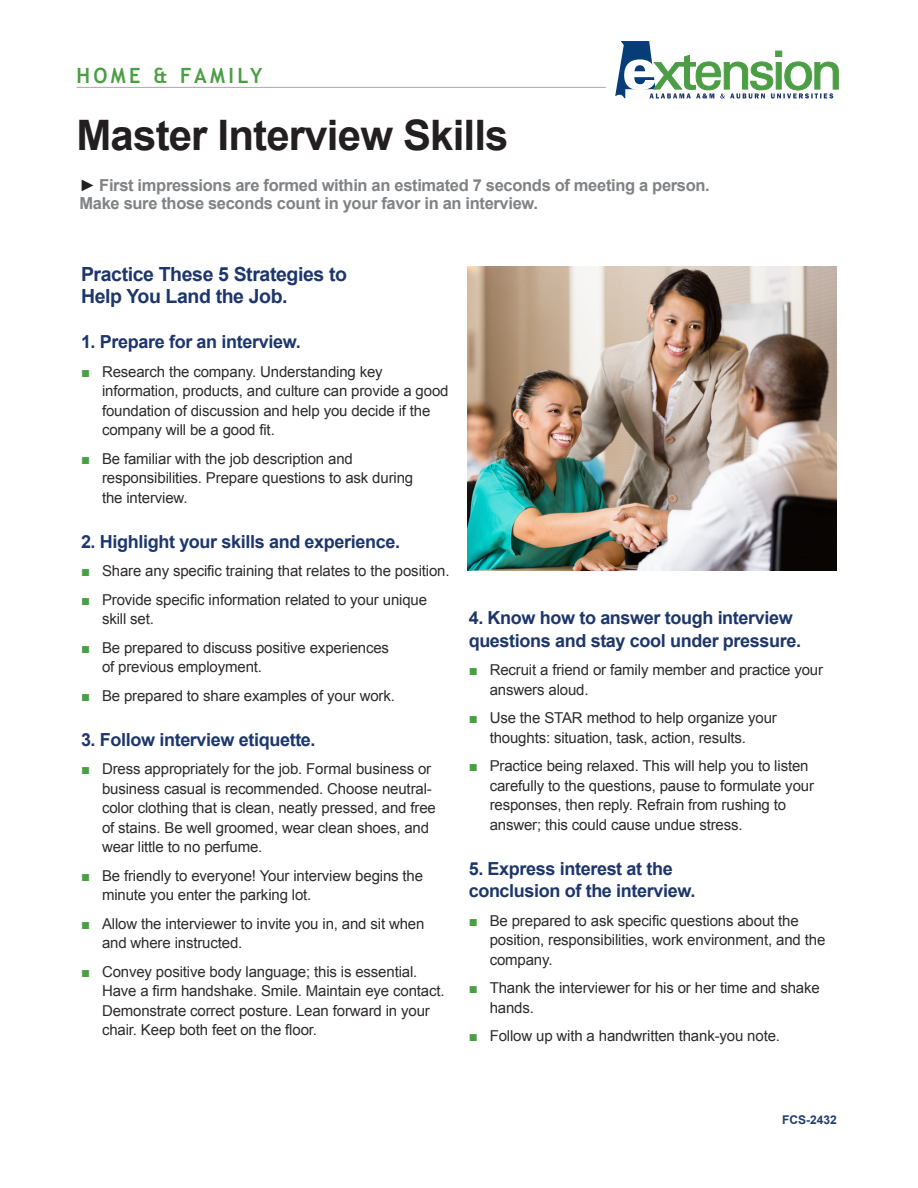
<style>
.page{position:relative;width:918px;height:1188px;background:#fff}
.page>*{position:absolute;margin:0;border:0;box-sizing:border-box;transform-origin:0 0}
.t1{font:700 42px "Arial";letter-spacing:-.02em;color:#231f20}
.t2{font:700 21px "Trebuchet MS";letter-spacing:.17em;color:#4c9e45;scale:.95 1}
.t3{font:700 19.5px/22.5px "Arial";letter-spacing:-.02em;color:#1d366c}
.t4{font:700 18px/22.5px "Arial";letter-spacing:-.02em;color:#1d366c}
.t5{font:700 16.5px/18px "Arial";letter-spacing:-.02em;color:#808285}
.t6{font:15px/19.5px "Arial";letter-spacing:-.01em;color:#2e2b2c}
.t7{font:700 12px "Arial";color:#1f3b70}
.s1{color:#231f20}
.s2{color:#4c9e45}
</style>
<div class="page">
<svg style="left:615px;top:41px;width:224px;height:58px"></svg>
<hr style="left:76px;top:87px;width:530px;height:1px;background:#231f20">
<img style="left:468px;top:267px;width:369px;height:303px">
<h2 class="t2" style="left:76px;top:62px;width:197px">HOME &amp; FAMILY</h2>
<h1 class="t1" style="left:76px;top:108px;width:434px">Master Interview Skills</h1>
<p class="t5" style="left:80px;top:177px;width:632px"><span class="s1">►</span> First impressions are formed within an estimated 7 seconds of meeting a person.<br>Make sure those seconds count in your favor in an interview.</p>
<h3 class="t3" style="left:81px;top:264px;width:268px">Practice These 5 Strategies to<br>Help You Land the Job.</h3>
<p class="t4" style="left:81px;top:331px;width:221px">1. Prepare for an interview.</p>
<p class="t6" style="left:102px;top:362px;width:348px;text-indent:-21px"><span class="s2">■</span> Research the company. Understanding key information, products, and culture can provide a good foundation of discussion and help you decide if the company will be a good fit.</p>
<p class="t6" style="left:102px;top:449px;width:313px;text-indent:-21px"><span class="s2">■</span> Be familiar with the job description and responsibilities. Prepare questions to ask during the interview.</p>
<p class="t4" style="left:81px;top:531px;width:321px">2. Highlight your skills and experience.</p>
<p class="t6" style="left:81px;top:562px;width:370px"><span class="s2">■</span> Share any specific training that relates to the position.</p>
<p class="t6" style="left:102px;top:590px;width:327px;text-indent:-21px"><span class="s2">■</span> Provide specific information related to your unique skill set.</p>
<p class="t6" style="left:102px;top:638px;width:289px;text-indent:-21px"><span class="s2">■</span> Be prepared to discuss positive experiences of previous employment.</p>
<p class="t6" style="left:81px;top:686px;width:315px"><span class="s2">■</span> Be prepared to share examples of your work.</p>
<p class="t4" style="left:81px;top:729px;width:236px">3. Follow interview etiquette.</p>
<p class="t6" style="left:102px;top:760px;width:335px;text-indent:-21px"><span class="s2">■</span> Dress appropriately for the job. Formal business or business casual is recommended. Choose neutral&shy;color clothing that is clean, neatly pressed, and free of stains. Be well groomed, wear clean shoes, and wear little to no perfume.</p>
<p class="t6" style="left:102px;top:866px;width:323px;text-indent:-21px"><span class="s2">■</span> Be friendly to everyone! Your interview begins the minute you enter the parking lot.</p>
<p class="t6" style="left:102px;top:914px;width:324px;text-indent:-21px"><span class="s2">■</span> Allow the interviewer to invite you in, and sit when and where instructed.</p>
<p class="t6" style="left:102px;top:962px;width:344px;text-indent:-21px"><span class="s2">■</span> Convey positive body language; this is essential.<br>Have a firm handshake. Smile. Maintain eye contact.<br>Demonstrate correct posture. Lean forward in your chair. Keep both feet on the floor.</p>
<p class="t4" style="left:469px;top:607px;width:334px">4. Know how to answer tough interview questions and stay cool under pressure.</p>
<p class="t6" style="left:490px;top:661px;width:335px;text-indent:-21px"><span class="s2">■</span> Recruit a friend or family member and practice your answers aloud.</p>
<p class="t6" style="left:490px;top:709px;width:289px;text-indent:-21px"><span class="s2">■</span> Use the STAR method to help organize your thoughts: situation, task, action, results.</p>
<p class="t6" style="left:490px;top:757px;width:326px;text-indent:-21px"><span class="s2">■</span> Practice being relaxed. This will help you to listen carefully to the questions, pause to formulate your responses, then reply. Refrain from rushing to answer; this could cause undue stress.</p>
<p class="t4" style="left:469px;top:858px;width:228px">5. Express interest at the conclusion of the interview.</p>
<p class="t6" style="left:490px;top:911px;width:337px;text-indent:-21px"><span class="s2">■</span> Be prepared to ask specific questions about the position, responsibilities, work environment, and the company.</p>
<p class="t6" style="left:490px;top:979px;width:332px;text-indent:-21px"><span class="s2">■</span> Thank the interviewer for his or her time and shake hands.</p>
<p class="t6" style="left:469px;top:1027px;width:313px"><span class="s2">■</span> Follow up with a handwritten thank-you note.</p>
<p class="t7" style="left:782px;top:1112px;width:56px">FCS-2432</p>
</div>
